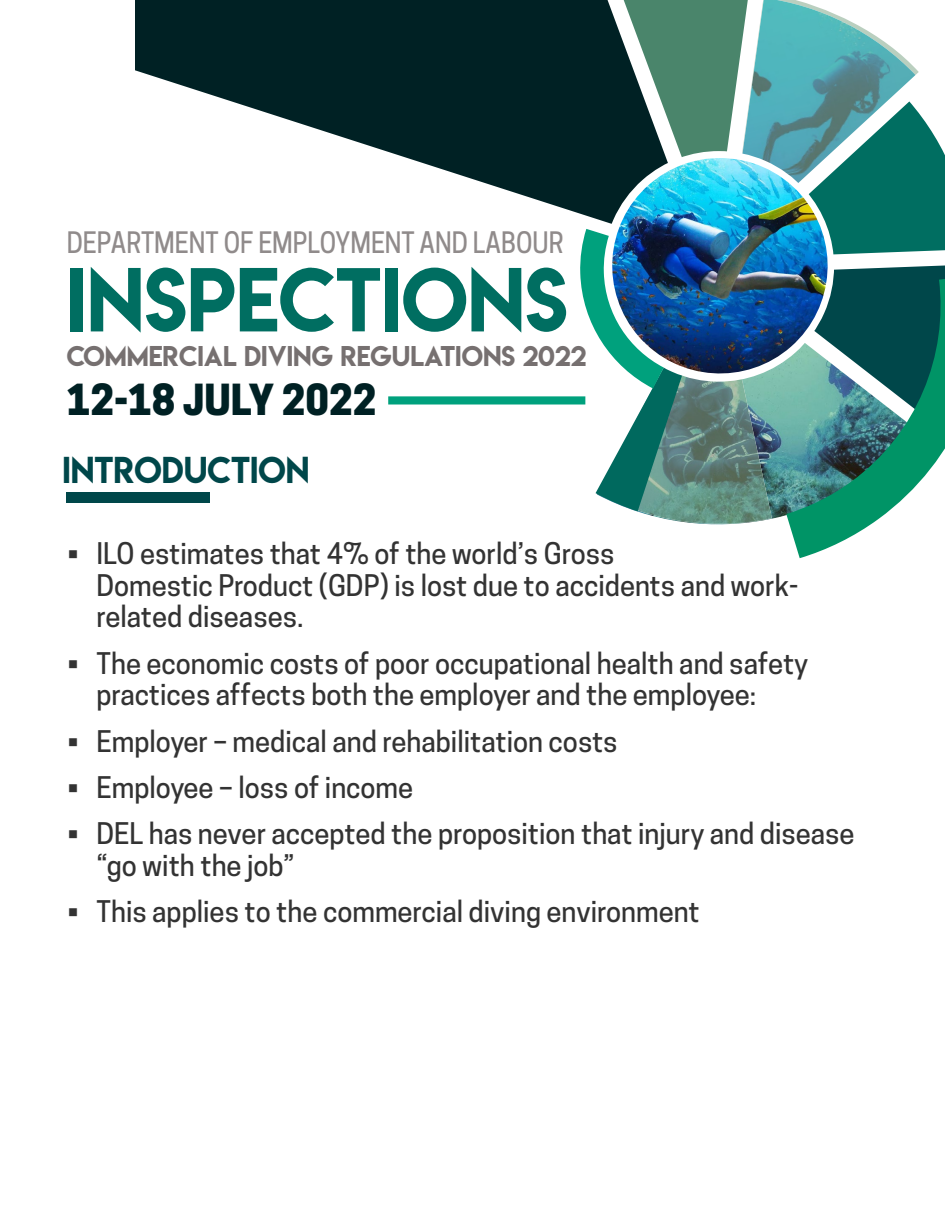
<style>
.page{position:relative;width:945px;height:1221px;background:#fff}
.page>*{position:absolute;margin:0;border:0;box-sizing:border-box;transform-origin:0 0}
.t1{font:80.33px "Lemon Milk";color:#006e61}
.t2{font:800 40.25px "Cooper Hewitt";color:#002124}
.t3{font:33.25px "Lemon Milk";color:#00474a}
.t4{font:500 28px/31.5px "Cooper Hewitt";color:#333}
.t5{font:500 27.82px "Cooper Hewitt";color:#908b8b;scale:.9 1}
.t6{font:25.38px "Lemon Milk";color:#767070}
</style>
<div class="page">
<svg style="left:135px;top:0;width:784px;height:405px"></svg>
<svg style="left:580px;top:97px;width:365px;height:461px"></svg>
<img style="left:611px;top:158px;width:218px;height:216px">
<div style="left:67px;top:492px;width:143px;height:11px;background:#00474a"></div>
<p class="t5" style="left:67px;top:226px;width:554px">DEPARTMENT OF EMPLOYMENT AND LABOUR</p>
<h1 class="t1" style="left:67px;top:242px;width:502px">INSPECTIONS</h1>
<p class="t6" style="left:67px;top:338px;width:521px">COMMERCIAL DIVING REGULATIONS 2022</p>
<h2 class="t2" style="left:67px;top:376px;width:311px">12-18 JULY 2022</h2>
<p class="t3" style="left:62px;top:446px;width:249px">INTRODUCTION</p>
<p class="t4" style="left:97px;top:538px;width:703px;text-indent:-29px">• ILO estimates that 4% of the world’s Gross<br>Domestic Product (GDP) is lost due to accidents and work&shy;related diseases.</p>
<p class="t4" style="left:97px;top:647px;width:713px;text-indent:-29px">• The economic costs of poor occupational health and safety practices affects both the employer and the employee:</p>
<p class="t4" style="left:68px;top:725px;width:552px">• Employer – medical and rehabilitation costs</p>
<p class="t4" style="left:68px;top:772px;width:347px">• Employee – loss of income</p>
<p class="t4" style="left:97px;top:818px;width:760px;text-indent:-29px">• DEL has never accepted the proposition that injury and disease “go with the job”</p>
<p class="t4" style="left:68px;top:896px;width:633px">• This applies to the commercial diving environment</p>
</div>
